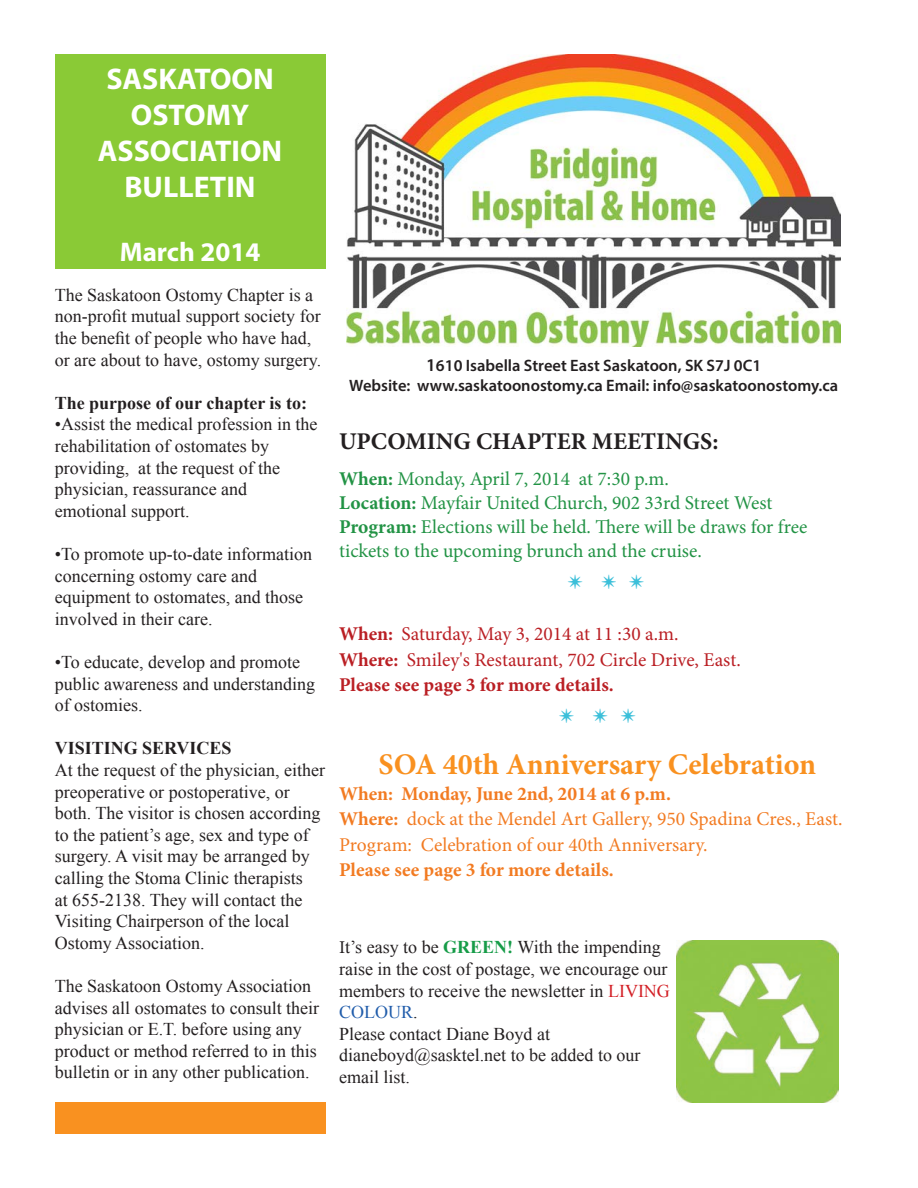
<style>
.page{position:relative;width:918px;height:1188px;background:#fff}
.page>*{position:absolute;margin:0;border:0;box-sizing:border-box;transform-origin:0 0}
.t1{font:700 30px/36px "Myriad Pro";color:#fff;text-align:center}
.t2{font:700 30px "Minion Pro";color:#f99120}
.t3{font:700 27px "Myriad Pro";color:#fff}
.t4{font:700 27px "Minion Pro";color:#3bbfd9}
.t5{font:700 24px "Minion Pro";color:#231f20}
.t6{font:19.5px/24px "Minion Pro";color:#229345}
.t7{font:19.5px/25.5px "Minion Pro";color:#f27b22}
.t8{font:19.5px/25.5px "Minion Pro";color:#ba1f24}
.t9{font:700 19.5px "Minion Pro";color:#f27b22}
.t10{font:18px/21.6px "Times New Roman";color:#231f20}
.t11{font:700 18px "Times New Roman";color:#231f20}
.t12{font:600 16.5px/19.8px "Myriad Pro";color:#231f20;text-align:center}
.s1{font-size:18px}
.s2{font-weight:700}
.s3{font-family:"Minion Pro"}
.s4{font-weight:700;color:#169c48}
.s5{color:#d32026}
.s6{color:#215dab}
</style>
<div class="page">
<div style="left:55px;top:55px;width:270px;height:214px;background:#8aca36"></div>
<div style="left:56px;top:1103px;width:270px;height:31px;background:#f99120"></div>
<img style="left:347px;top:54px;width:494px;height:292px">
<img style="left:676px;top:940px;width:162px;height:163px">
<h1 class="t1" style="left:98px;top:63px;width:186px">SASKATOON<br>OSTOMY<br>ASSOCIATION<br>BULLETIN</h1>
<h2 class="t3" style="left:120px;top:242px;width:142px">March 2014</h2>
<p class="t10" style="left:55px;top:286px;width:268px">The Saskatoon Ostomy Chapter is a non-profit mutual support society for the benefit of people who have had, or are about to have, ostomy surgery.</p>
<p class="t11" style="left:55px;top:397px;width:254px">The purpose of our chapter is to:</p>
<p class="t10" style="left:55px;top:413px;width:264px">•Assist the medical profession in the rehabilitation of ostomates by providing, at the request of the physician, reassurance and emotional support.</p>
<p class="t10" style="left:55px;top:543px;width:259px">•To promote up-to-date information concerning ostomy care and equipment to ostomates, and those involved in their care.</p>
<p class="t10" style="left:55px;top:651px;width:262px">•To educate, develop and promote public awareness and understanding of ostomies.</p>
<p class="t11" style="left:55px;top:742px;width:178px">VISITING SERVICES</p>
<p class="t10" style="left:55px;top:759px;width:272px">At the request of the physician, either preoperative or postoperative, or both. The visitor is chosen according to the patient’s age, sex and type of surgery. A visit may be arranged by calling the Stoma Clinic therapists<br>at 655-2138. They will contact the Visiting Chairperson of the local Ostomy Association.</p>
<p class="t10" style="left:55px;top:975px;width:266px">The Saskatoon Ostomy Association advises all ostomates to consult their physician or E.T. before using any product or method referred to in this bulletin or in any other publication.</p>
<p class="t12" style="left:349px;top:357px;width:490px"><span class="s1">1</span>610 Isabella Street East Saskatoon, SK S7J 0C1<br>Website: www.saskatoonostomy.ca Email: info@saskatoonostomy.ca</p>
<h3 class="t5" style="left:339px;top:432px;width:381px">UPCOMING CHAPTER MEETINGS:</h3>
<p class="t6" style="left:339px;top:468px;width:470px"><span class="s2">When:</span> Monday, April 7, 2014 at 7:30 p.m.<br><span class="s2">Location:</span> Mayfair United Church, 902 33rd Street West <span class="s2">Program:</span> Elections will be held. There will be draws for free tickets to the upcoming brunch and the cruise.</p>
<h2 class="t4" style="left:567px;top:570px;width:79px">✴ ✴ ✴</h2>
<p class="t8" style="left:339px;top:623px;width:403px"><span class="s2">When:</span> Saturday, May 3, 2014 at 11 :30 a.m.<br><span class="s2">Where:</span> Smiley's Restaurant, 702 Circle Drive, East.<br><span class="s2">Please see page 3 for more details.</span></p>
<h2 class="t4" style="left:559px;top:704px;width:79px">✴ ✴ ✴</h2>
<h1 class="t2" style="left:379px;top:753px;width:439px">SOA 40th Anniversary Celebration</h1>
<p class="t7" style="left:339px;top:783px;width:505px"><span class="s2">When: Monday, June 2nd, 2014 at 6 p.m.<br>Where:</span> dock at the Mendel Art Gallery, 950 Spadina Cres., East.<br>Program: Celebration of our 40th Anniversary.</p>
<p class="t9" style="left:339px;top:863px;width:276px">Please see page 3 for more details.</p>
<p class="t10" style="left:339px;top:938px;width:332px"><span class="s3">I</span>t’s easy to be <span class="s4">GREEN!</span> With the impending raise in the cost of postage, we encourage our members to receive the newsletter in <span class="s5">LIVING<br></span><span class="s6">COLOUR</span>.<br>Please contact Diane Boyd at dianeboyd@sasktel.net to be added to our email list.</p>
</div>
